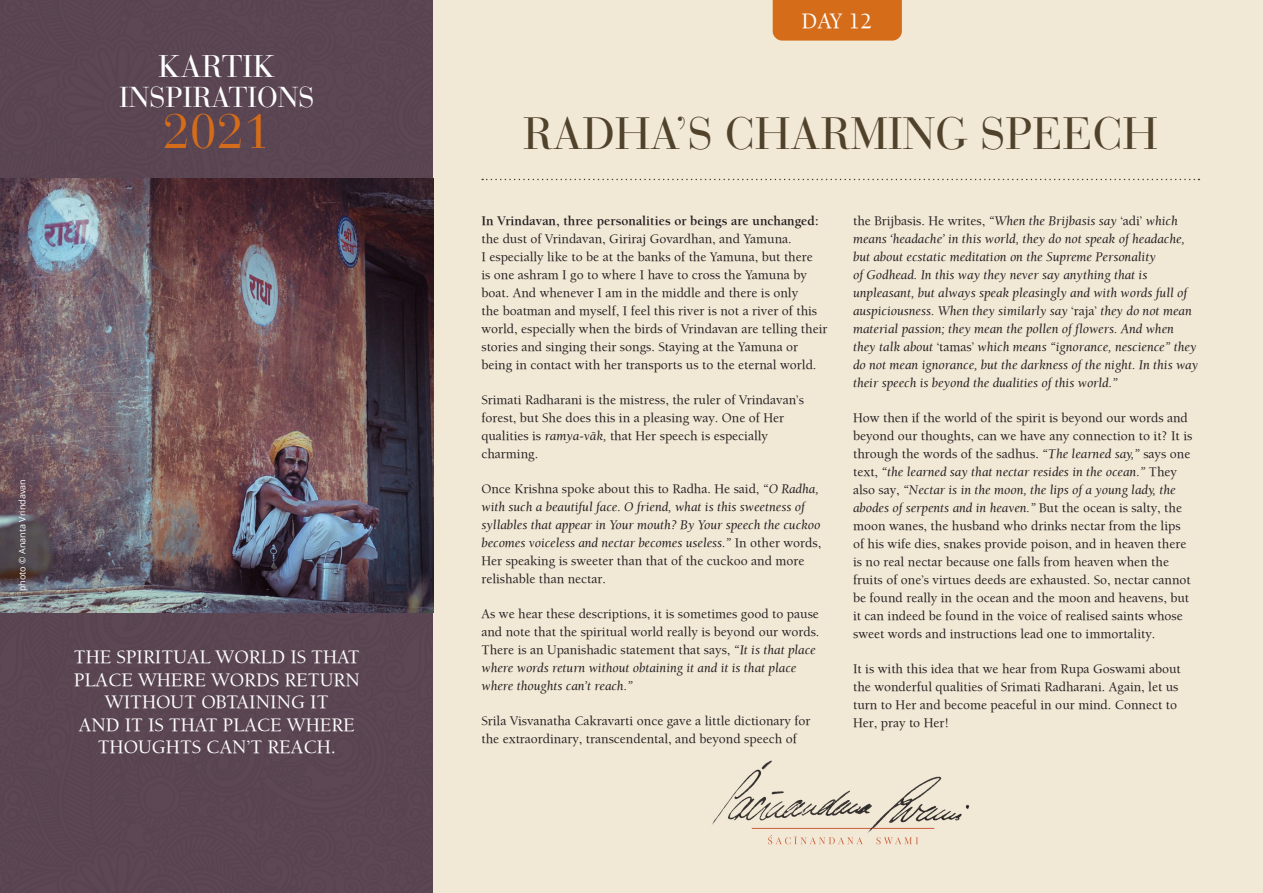
<style>
.page{position:relative;width:1263px;height:893px;background:#fff}
.page>*{position:absolute;margin:0;border:0;box-sizing:border-box;transform-origin:0 0}
.t1{font:48.45px "Bauer Bodoni";color:#d56c1a}
.t2{font:45px "Bauer Bodoni";color:#51432b}
.t3{font:31.2px "Bauer Bodoni";color:#fff}
.t4{font:28.65px "Bauer Bodoni";color:#fff}
.t5{font:22.5px "Balaram";color:#fff}
.t6{font:19.5px/22.5px "Balaram";color:#fff;text-align:center}
.t7{font:13.5px/18px "Balaram";color:#231f20}
.t8{font:italic 13.5px/18px "Balaram";color:#231f20}
.t9{font:700 13.5px "Balaram";color:#231f20}
.t10{font:9px "Open Sans";color:#fff}
.s1{font-style:italic}
.s2{font-style:normal}
</style>
<div class="page">
<div style="left:0;top:0;width:434px;height:893px;background:#5a4552"></div>
<div style="left:434px;top:0;width:829px;height:893px;background:#f2e8d6"></div>
<svg style="left:768px;top:835px;width:150px;height:9px"></svg>
<img style="left:712px;top:760px;width:258px;height:73px">
<svg style="left:482px;top:179px;width:717px;height:1px"></svg>
<div style="left:773px;top:0;width:129px;height:41px;background:#d56c1a"></div>
<img style="left:0;top:179px;width:434px;height:433px">
<h3 class="t3" style="left:158px;top:48px;width:119px">KARTIK</h3>
<h3 class="t4" style="left:119px;top:80px;width:197px">INSPIRATIONS</h3>
<h1 class="t1" style="left:163px;top:103px;width:109px">2021</h1>
<p class="t10" style="left:16px;top:591px;width:113px;rotate:-90deg">photo © Ananta Vrindavan</p>
<h3 class="t6" style="left:74px;top:645px;width:288px">THE SPIRITUAL WORLD IS THAT<br>PLACE WHERE WORDS RETURN<br>WITHOUT OBTAINING IT<br>AND IT IS THAT PLACE WHERE<br>THOUGHTS CAN’T REACH.</h3>
<h3 class="t5" style="left:801px;top:7px;width:72px">DAY 12</h3>
<h2 class="t2" style="left:523px;top:107px;width:637px">RADHA’S CHARMING SPEECH</h2>
<p class="t9" style="left:481px;top:212px;width:339px">In Vrindavan, three personalities or beings are unchanged:</p>
<p class="t7" style="left:481px;top:229px;width:347px">the dust of Vrindavan, Giriraj Govardhan, and Yamuna.<br>I especially like to be at the banks of the Yamuna, but there<br>is one ashram I go to where I have to cross the Yamuna by boat. And whenever I am in the middle and there is only<br>the boatman and myself, I feel this river is not a river of this world, especially when the birds of Vrindavan are telling their stories and singing their songs. Staying at the Yamuna or being in contact with her transports us to the eternal world.</p>
<p class="t7" style="left:481px;top:390px;width:324px">Srimati Radharani is the mistress, the ruler of Vrindavan’s forest, but She does this in a pleasing way. One of Her qualities is <span class="s1">ramya-väk,</span> that Her speech is especially charming.</p>
<p class="t8" style="left:481px;top:479px;width:341px"><span class="s2">Once Krishna spoke about this to Radha. He said,</span> “O Radha, with such a beautiful face. O friend, what is this sweetness of syllables that appear in Your mouth? By Your speech the cuckoo becomes voiceless and nectar becomes useless.” <span class="s2">In other words, Her speaking is sweeter than that of the cuckoo and more relishable than nectar.</span></p>
<p class="t7" style="left:481px;top:604px;width:339px">As we hear these descriptions, it is sometimes good to pause and note that the spiritual world really is beyond our words.<br>There is an Upanishadic statement that says, <span class="s1">“It is that place where words return without obtaining it and it is that place where thoughts can’t reach.”</span></p>
<p class="t7" style="left:481px;top:711px;width:331px">Srila Visvanatha Cakravarti once gave a little dictionary for the extraordinary, transcendental, and beyond speech of</p>
<p class="t8" style="left:853px;top:211px;width:347px"><span class="s2">the Brijbasis. He writes,</span> “When the Brijbasis say <span class="s2">‘adi’</span> which means ‘headache’ in this world, they do not speak of headache, but about ecstatic meditation on the Supreme Personality<br>of Godhead. In this way they never say anything that is unpleasant, but always speak pleasingly and with words full of auspiciousness. When they similarly say <span class="s2">‘raja’</span> they do not mean material passion; they mean the pollen of flowers. And when they talk about <span class="s2">‘tamas’</span> which means “ignorance, nescience” they do not mean ignorance, but the darkness of the night. In this way their speech is beyond the dualities of this world.”</p>
<p class="t7" style="left:853px;top:408px;width:341px">How then if the world of the spirit is beyond our words and beyond our thoughts, can we have any connection to it? It is through the words of the sadhus. <span class="s1">“The learned say,”</span> says one text, <span class="s1">“the learned say that nectar resides in the ocean.”</span> They also say, <span class="s1">“Nectar is in the moon, the lips of a young lady, the abodes of serpents and in heaven.”</span> But the ocean is salty, the moon wanes, the husband who drinks nectar from the lips of his wife dies, snakes provide poison, and in heaven there is no real nectar because one falls from heaven when the fruits of one’s virtues deeds are exhausted. So, nectar cannot be found really in the ocean and the moon and heavens, but it can indeed be found in the voice of realised saints whose sweet words and instructions lead one to immortality.</p>
<p class="t7" style="left:853px;top:659px;width:329px">It is with this idea that we hear from Rupa Goswami about the wonderful qualities of Srimati Radharani. Again, let us turn to Her and become peaceful in our mind. Connect to Her, pray to Her!</p>
</div>
